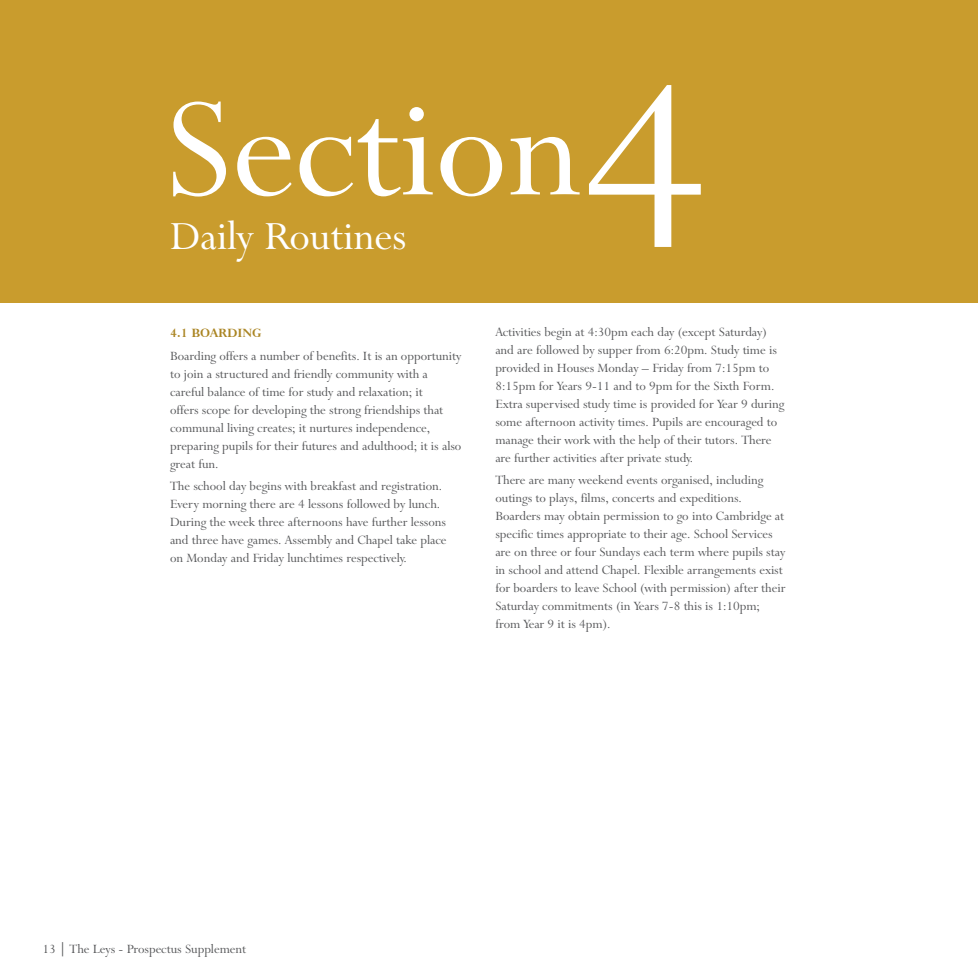
<style>
.page{position:relative;width:978px;height:978px;background:#fff}
.page>*{position:absolute;margin:0;border:0;box-sizing:border-box;transform-origin:0 0}
.t1{font:275.4px "Lapidary 333 BT";color:#fff}
.t2{font:158.1px "Lapidary 333 BT";color:#fff}
.t3{font:45px "Lapidary 333 BT";color:#fff}
.t4{font:14.25px/18px "Lapidary 333 BT";color:#57585a}
.t5{font:700 14.25px "Lapidary 333 BT";color:#aa8523}
</style>
<div class="page">
<div style="left:0;top:0;width:978px;height:303px;background:#c99c2d"></div>
<p class="t2" style="left:164px;top:60px;width:419px">Section</p>
<p class="t3" style="left:170px;top:211px;width:238px">Daily Routines</p>
<p class="t1" style="left:579px;top:13px;width:130px">4</p>
<p class="t5" style="left:170px;top:325px;width:93px">4.1 BOARDING</p>
<p class="t4" style="left:170px;top:347px;width:293px">Boarding offers a number of benefits. It is an opportunity to join a structured and friendly community with a careful balance of time for study and relaxation; it<br>offers scope for developing the strong friendships that communal living creates; it nurtures independence, preparing pupils for their futures and adulthood; it is also great fun.</p>
<p class="t4" style="left:170px;top:477px;width:278px">The school day begins with breakfast and registration.<br>Every morning there are 4 lessons followed by lunch.<br>During the week three afternoons have further lessons and three have games. Assembly and Chapel take place on Monday and Friday lunchtimes respectively.</p>
<p class="t4" style="left:495px;top:323px;width:290px">Activities begin at 4:30pm each day (except Saturday) and are followed by supper from 6:20pm. Study time is provided in Houses Monday – Friday from 7:15pm to 8:15pm for Years 9-11 and to 9pm for the Sixth Form.<br>Extra supervised study time is provided for Year 9 during some afternoon activity times. Pupils are encouraged to manage their work with the help of their tutors. There are further activities after private study.</p>
<p class="t4" style="left:495px;top:471px;width:291px">There are many weekend events organised, including outings to plays, films, concerts and expeditions.<br>Boarders may obtain permission to go into Cambridge at specific times appropriate to their age. School Services are on three or four Sundays each term where pupils stay in school and attend Chapel. Flexible arrangements exist for boarders to leave School (with permission) after their Saturday commitments (in Years 7-8 this is 1:10pm; from Year 9 it is 4pm).</p>
<p class="t4" style="left:43px;top:940px;width:205px">13 | The Leys - Prospectus Supplement</p>
</div>
